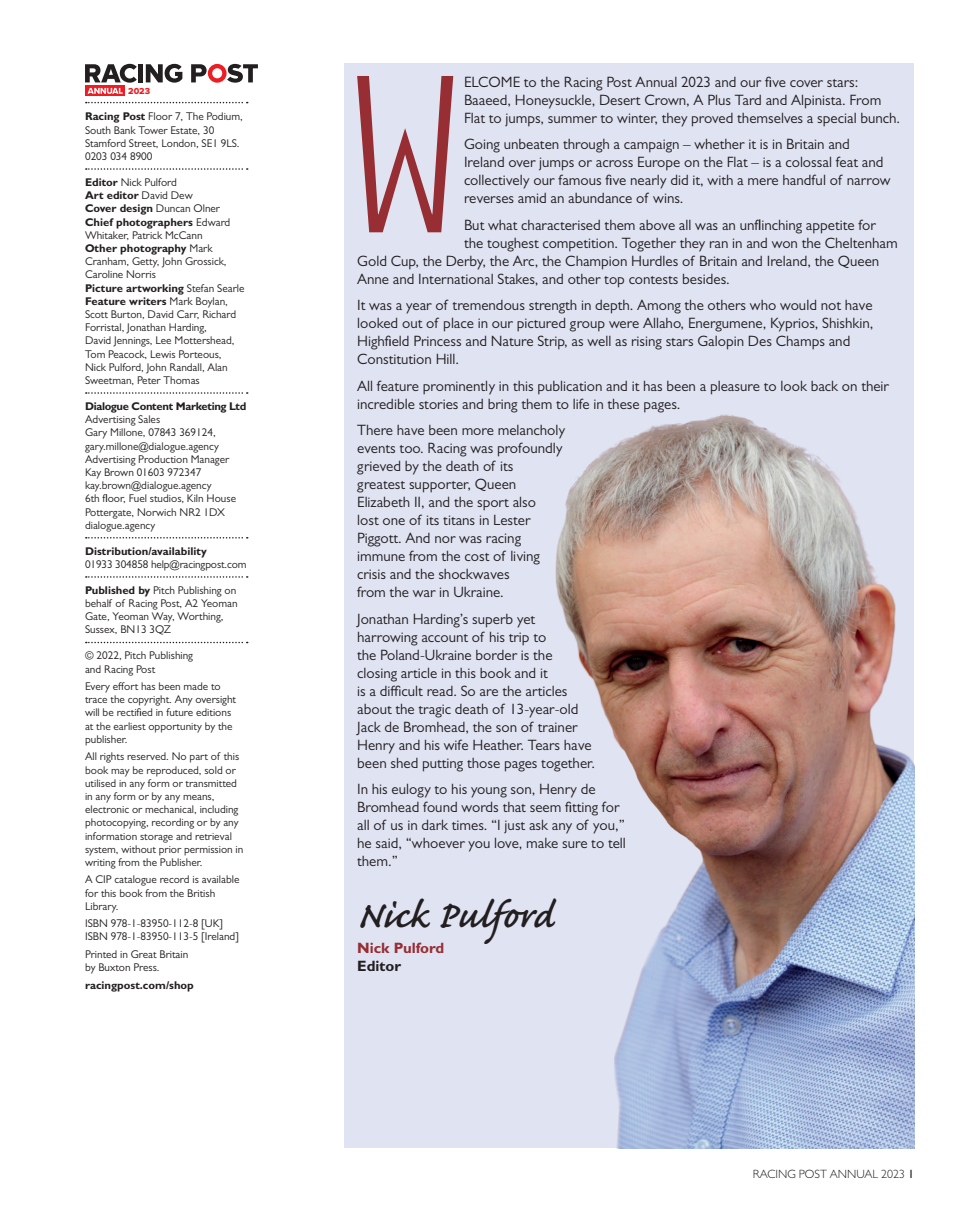
<style>
.page{position:relative;width:978px;height:1212px;background:#fff}
.page>*{position:absolute;margin:0;border:0;box-sizing:border-box;transform-origin:0 0}
.Foreword_text{font:214.95px "Letter Gothic Std";color:#962e33}
.Foreword_text-2{font:600 48px "Caflisch Script Pro";color:#231f20}
.Foreword_text-3{font:15px/18px "Gill Sans MT Std";color:#231f20}
.Foreword_text-4{font:700 15px/18px "Gill Sans MT Std";color:#962e33}
.t1{font:300 12px "Gill Sans MT Std";color:#231f20}
.Contributors_text{font:11.25px/13.2px "Gill Sans MT Std";color:#231f20}
.Panel_text{font:11.25px/13.2px "Gill Sans MT Std";color:#231f20}
.Panel_text-2{font:700 11.25px "Gill Sans MT Std";color:#231f20}
.Panel_text-3{font:700 11.25px "Gill Sans MT Std";letter-spacing:-.02em;color:#231f20}
.Contributors_text-2{font:700 11.25px "Gill Sans MT Std";color:#231f20}
.t2{font:9px "Proxima Nova Extrabld";color:#ed1c24}
.s1{font-weight:700}
.s2{font-weight:400}
.s3{color:#231f20}
.s4{font-weight:500}
</style>
<div class="page">
<svg style="left:86px;top:102px;width:162px;height:1px"></svg>
<svg style="left:86px;top:168px;width:162px;height:2px"></svg>
<svg style="left:86px;top:392px;width:162px;height:2px"></svg>
<svg style="left:86px;top:537px;width:162px;height:1px"></svg>
<svg style="left:86px;top:576px;width:162px;height:2px"></svg>
<svg style="left:86px;top:642px;width:162px;height:1px"></svg>
<div style="left:344px;top:64px;width:570px;height:1084px;background:#dfe3f2"></div>
<div style="left:85px;top:85px;width:41px;height:11px;background:#ee1d23"></div>
<svg style="left:85px;top:64px;width:97px;height:30px"></svg>
<svg style="left:191px;top:64px;width:67px;height:19px"></svg>
<div style="left:128px;top:87px;width:26px;height:8px;background:#fff"></div>
<img style="left:555px;top:414px;width:359px;height:734px">
<p class="t2" style="left:128px;top:84px;width:23px">2023</p>
<p class="Panel_text" style="left:85px;top:110px;width:159px"><span class="s1">Racing Post</span> Floor 7, The Podium,<br>South Bank Tower Estate, 30<br>Stamford Street, London, SE1 9LS.<br>0203 034 8900</p>
<p class="Panel_text" style="left:85px;top:175px;width:93px"><span class="s1">Editor</span> Nick Pulford</p>
<p class="Panel_text-2" style="left:85px;top:188px;width:109px">Art editor <span class="s2">David Dew</span></p>
<p class="Panel_text-2" style="left:85px;top:202px;width:137px">Cover design <span class="s2">Duncan Olner</span></p>
<p class="Panel_text" style="left:85px;top:215px;width:147px"><span class="s1">Chief photographers</span> Edward<br>Whitaker, Patrick McCann</p>
<p class="Panel_text" style="left:85px;top:241px;width:143px"><span class="s1">Other photography</span> Mark<br>Cranham, Getty, John Grossick,<br>Caroline Norris</p>
<p class="Panel_text-2" style="left:85px;top:281px;width:161px">Picture artworking <span class="s2">Stefan Searle</span></p>
<p class="Panel_text" style="left:85px;top:294px;width:153px"><span class="s1">Feature writers</span> Mark Boylan,<br>Scott Burton, David Carr, Richard<br>Forristal, Jonathan Harding,<br>David Jennings, Lee Mottershead,<br>Tom Peacock, Lewis Porteous,<br>Nick Pulford, John Randall, Alan<br>Sweetman, Peter Thomas</p>
<p class="Panel_text-3" style="left:85px;top:399px;width:163px">Dialogue Content Marketing Ltd</p>
<p class="Contributors_text" style="left:85px;top:413px;width:77px">Advertising Sales</p>
<p class="Contributors_text" style="left:85px;top:426px;width:132px">Gary Millone, 07843 369124,</p>
<p class="Contributors_text" style="left:85px;top:439px;width:135px">gary.millone@dialogue.agency</p>
<p class="Contributors_text" style="left:85px;top:452px;width:146px">Advertising Production Manager</p>
<p class="Contributors_text" style="left:85px;top:465px;width:118px">Kay Brown 01603 972347</p>
<p class="Contributors_text" style="left:85px;top:479px;width:128px">kay.brown@dialogue.agency</p>
<p class="Contributors_text" style="left:85px;top:492px;width:153px">6th floor, Fuel studios, Kiln House</p>
<p class="Contributors_text" style="left:85px;top:505px;width:141px">Pottergate, Norwich NR2 1DX</p>
<p class="Contributors_text" style="left:85px;top:518px;width:72px">dialogue.agency</p>
<p class="Panel_text" style="left:85px;top:544px;width:163px"><span class="s1">Distribution/availability<br></span>01933 304858 help@racingpost.com</p>
<p class="Panel_text" style="left:85px;top:583px;width:154px"><span class="s1">Published by</span> Pitch Publishing on behalf of Racing Post, A2 Yeoman<br>Gate, Yeoman Way, Worthing,<br>Sussex, BN13 3QZ</p>
<p class="Panel_text" style="left:85px;top:649px;width:110px">© 2022, Pitch Publishing and Racing Post</p>
<p class="Contributors_text" style="left:85px;top:680px;width:153px">Every effort has been made to trace the copyright. Any oversight will be rectified in future editions at the earliest opportunity by the publisher.</p>
<p class="Contributors_text" style="left:85px;top:750px;width:160px">All rights reserved. No part of this book may be reproduced, sold or utilised in any form or transmitted in any form or by any means, electronic or mechanical, including photocopying, recording or by any information storage and retrieval system, without prior permission in writing from the Publisher.</p>
<p class="Contributors_text" style="left:85px;top:873px;width:156px">A CIP catalogue record is available for this book from the British<br>Library.</p>
<p class="Contributors_text" style="left:85px;top:917px;width:155px">ISBN 978-1-83950-112-8 [UK]<br>ISBN 978-1-83950-113-5 [Ireland]</p>
<p class="Contributors_text" style="left:85px;top:947px;width:105px">Printed in Great Britain by Buxton Press.</p>
<p class="Contributors_text-2" style="left:85px;top:978px;width:110px">racingpost.com/shop</p>
<p class="Foreword_text" style="left:341px;top:31px;width:130px">W</p>
<p class="Foreword_text-3" style="left:464px;top:73px;width:438px">ELCOME to the Racing Post Annual 2023 and our five cover stars:<br>Baaeed, Honeysuckle, Desert Crown, A Plus Tard and Alpinista. From<br>Flat to jumps, summer to winter, they proved themselves a special bunch.</p>
<p class="Foreword_text-3" style="left:464px;top:135px;width:428px">Going unbeaten through a campaign – whether it is in Britain and Ireland over jumps or across Europe on the Flat – is a colossal feat and collectively our famous five nearly did it, with a mere handful of narrow reverses amid an abundance of wins.</p>
<p class="Foreword_text-3" style="left:464px;top:216px;width:413px">But what characterised them above all was an unflinching appetite for</p>
<p class="Foreword_text-3" style="left:464px;top:234px;width:435px">the toughest competition. Together they ran in and won the Cheltenham</p>
<p class="Foreword_text-3" style="left:357px;top:252px;width:524px">Gold Cup, the Derby, the Arc, the Champion Hurdles of Britain and Ireland, the Queen</p>
<p class="Foreword_text-3" style="left:357px;top:270px;width:374px">Anne and International Stakes, and other top contests besides.</p>
<p class="Foreword_text-3" style="left:357px;top:296px;width:518px">It was a year of tremendous strength in depth. Among the others who would not have looked out of place in our pictured group were Allaho, Energumene, Kyprios, Shishkin, Highfield Princess and Nature Strip, as well as rising stars Galopin Des Champs and Constitution Hill.</p>
<p class="Foreword_text-3" style="left:357px;top:377px;width:533px">All feature prominently in this publication and it has been a pleasure to look back on their incredible stories and bring them to life in these pages.</p>
<p class="Foreword_text-3" style="left:357px;top:421px;width:210px">There have been more melancholy events too. Racing was profoundly grieved by the death of its<br>greatest supporter, Queen<br>Elizabeth II, and the sport also<br>lost one of its titans in Lester<br>Piggott. And nor was racing immune from the cost of living crisis and the shockwaves<br>from the war in Ukraine.</p>
<p class="Foreword_text-3" style="left:357px;top:610px;width:239px">Jonathan Harding’s superb yet harrowing account of his trip to<br>the Poland-Ukraine border is the closing article in this book and it<br>is a difficult read. So are the articles about the tragic death of 13-year-old Jack de Bromhead, the son of trainer Henry and his wife Heather. Tears have been shed putting those pages together.</p>
<p class="Foreword_text-3" style="left:357px;top:780px;width:270px">In his eulogy to his young son, Henry de Bromhead found words that seem fitting for all of us in dark times. “I just ask any of you,” he said, “whoever you love, make sure to tell them.”</p>
<p class="Foreword_text-2" style="left:357px;top:890px;width:198px">Nick Pulford</p>
<p class="Foreword_text-4" style="left:357px;top:939px;width:89px">Nick Pulford<br><span class="s3">Editor</span></p>
<p class="t1" style="left:753px;top:1166px;width:163px">RACING POST ANNUAL 2023 <span class="s4">1</span></p>
</div>
